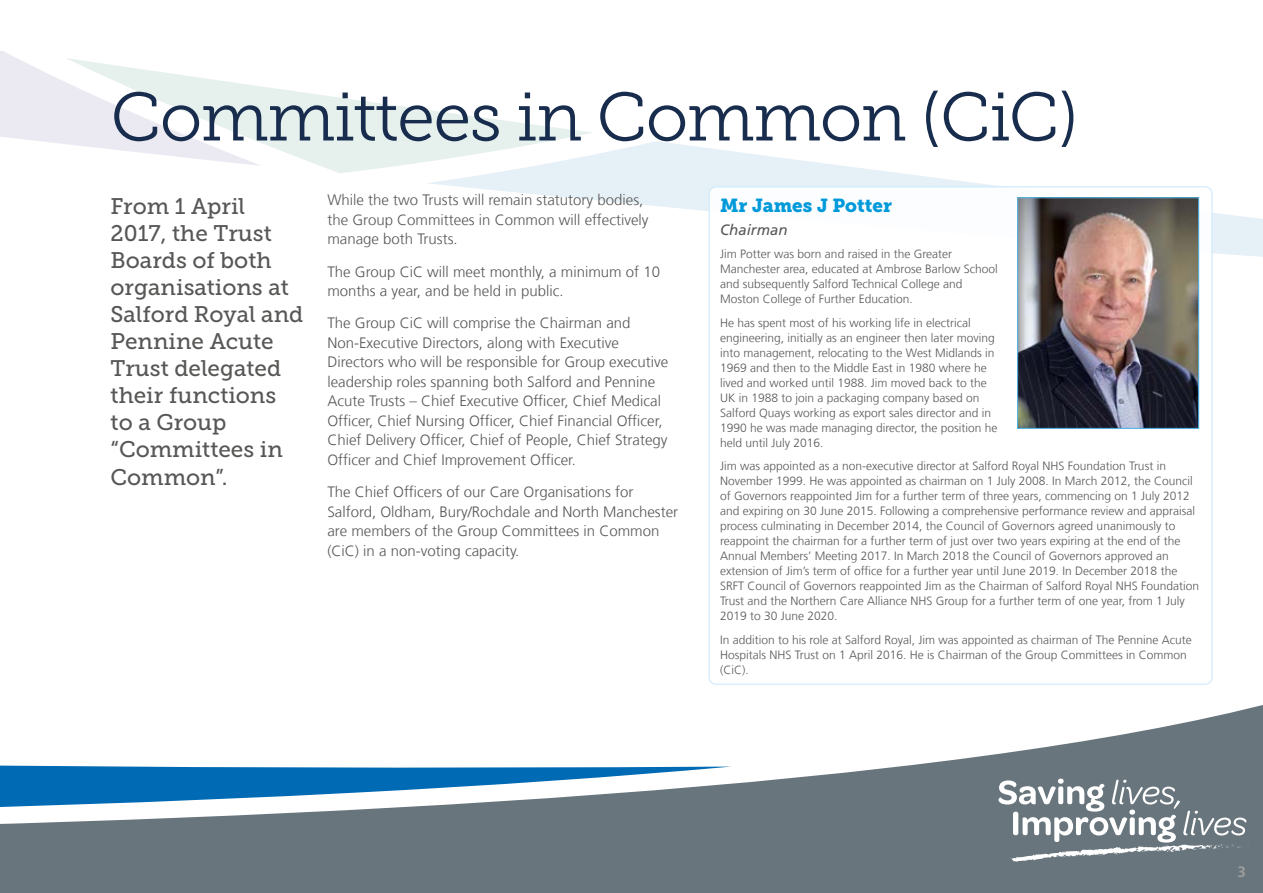
<style>
.page{position:relative;width:1263px;height:893px;background:#fff}
.page>*{position:absolute;margin:0;border:0;box-sizing:border-box;transform-origin:0 0}
.t1{font:68.25px "Museo Slab 300";letter-spacing:-.02em;color:#182d4d}
.t2{font:22.5px/27.2px "Museo Slab 500";color:#575756}
.t3{font:18.75px "Museo Slab 900";color:#009ada}
.t4{font:300 15px/19.5px "Frutiger LT Com";color:#575756}
.t5{font:italic 15px "Frutiger LT Com";color:#575756}
.t6{font:700 15px "Frutiger LT Com";color:#9d9d9c}
.t7{font:300 12px/15px "Frutiger LT Com";color:#575756}
</style>
<div class="page">
<svg style="left:0;top:705px;width:1263px;height:188px;fill:#68757d"></svg>
<svg style="left:0;top:765px;width:731px;height:48px"></svg>
<svg style="left:262px;top:87px;width:330px;height:86px;fill:#e6f0ed"></svg>
<svg style="left:0;top:51px;width:262px;height:115px"></svg>
<svg style="left:426px;top:141px;width:837px;height:116px"></svg>
<svg style="left:998px;top:779px;width:251px;height:83px"></svg>
<div style="left:709px;top:187px;width:503px;height:497px;background:#fff;border-radius:7px"></div>
<div style="left:708px;top:186px;width:505px;height:499px;border:2px solid #d4edfc;border-radius:7px"></div>
<img style="left:1019px;top:199px;width:178px;height:228px">
<div style="left:1017px;top:197px;width:182px;height:232px;border:1px solid #51b7e5"></div>
<h1 class="t1" style="left:111px;top:80px;width:969px">Committees in Common (CiC)</h1>
<h2 class="t2" style="left:111px;top:193px;width:194px">From 1 April<br>2017, the Trust<br>Boards of both organisations at<br>Salford Royal and<br>Pennine Acute<br>Trust delegated their functions to a Group “Committees in<br>Common”.</h2>
<p class="t4" style="left:327px;top:190px;width:323px">While the two Trusts will remain statutory bodies, the Group Committees in Common will effectively manage both Trusts.</p>
<p class="t4" style="left:327px;top:262px;width:334px">The Group CiC will meet monthly, a minimum of 10 months a year, and be held in public.</p>
<p class="t4" style="left:327px;top:313px;width:342px">The Group CiC will comprise the Chairman and Non-Executive Directors, along with Executive Directors who will be responsible for Group executive leadership roles spanning both Salford and Pennine Acute Trusts – Chief Executive Officer, Chief Medical Officer, Chief Nursing Officer, Chief Financial Officer, Chief Delivery Officer, Chief of People, Chief Strategy Officer and Chief Improvement Officer.</p>
<p class="t4" style="left:327px;top:482px;width:352px">The Chief Officers of our Care Organisations for Salford, Oldham, Bury/Rochdale and North Manchester are members of the Group Committees in Common (CiC) in a non-voting capacity.</p>
<h3 class="t3" style="left:720px;top:195px;width:173px">Mr James J Potter</h3>
<p class="t5" style="left:720px;top:221px;width:69px">Chairman</p>
<p class="t7" style="left:720px;top:247px;width:279px">Jim Potter was born and raised in the Greater Manchester area, educated at Ambrose Barlow School and subsequently Salford Technical College and Moston College of Further Education.</p>
<p class="t7" style="left:720px;top:315px;width:279px">He has spent most of his working life in electrical engineering, initially as an engineer then later moving into management, relocating to the West Midlands in 1969 and then to the Middle East in 1980 where he lived and worked until 1988. Jim moved back to the UK in 1988 to join a packaging company based on Salford Quays working as export sales director and in 1990 he was made managing director, the position he held until July 2016.</p>
<p class="t7" style="left:720px;top:459px;width:481px">Jim was appointed as a non-executive director at Salford Royal NHS Foundation Trust in November 1999. He was appointed as chairman on 1 July 2008. In March 2012, the Council of Governors reappointed Jim for a further term of three years, commencing on 1 July 2012 and expiring on 30 June 2015. Following a comprehensive performance review and appraisal process culminating in December 2014, the Council of Governors agreed unanimously to reappoint the chairman for a further term of just over two years expiring at the end of the Annual Members’ Meeting 2017. In March 2018 the Council of Governors approved an extension of Jim’s term of office for a further year until June 2019. In December 2018 the SRFT Council of Governors reappointed Jim as the Chairman of Salford Royal NHS Foundation Trust and the Northern Care Alliance NHS Group for a further term of one year, from 1 July 2019 to 30 June 2020.</p>
<p class="t7" style="left:720px;top:632px;width:473px">In addition to his role at Salford Royal, Jim was appointed as chairman of The Pennine Acute<br>Hospitals NHS Trust on 1 April 2016. He is Chairman of the Group Committees in Common (CiC).</p>
<p class="t6" style="left:1237px;top:863px;width:10px">3</p>
</div>
